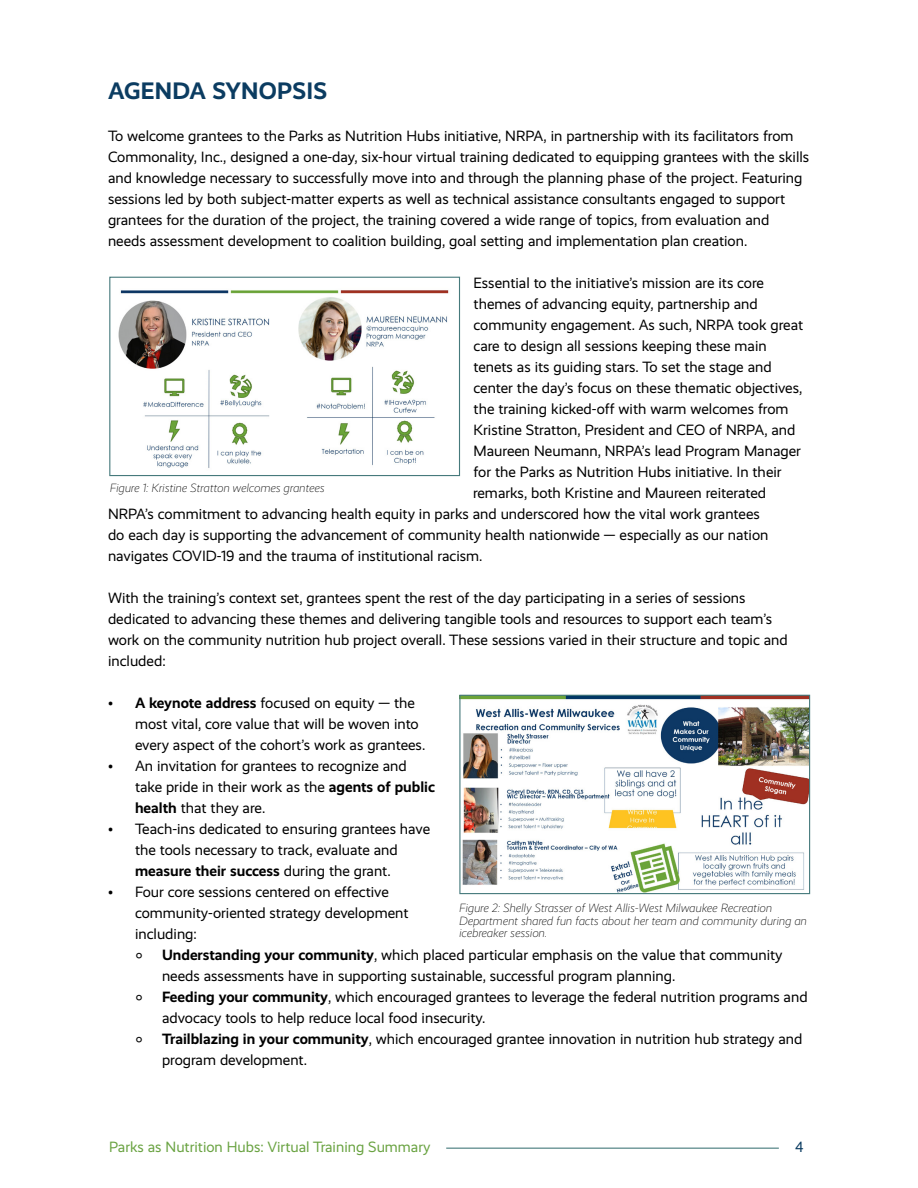
<style>
.page{position:relative;width:918px;height:1188px;background:#fff}
.page>*{position:absolute;margin:0;border:0;box-sizing:border-box;transform-origin:0 0}
.t1{font:700 24px "Realist";letter-spacing:.01em;color:#0b3c61}
.t2{font:15px/21px "Realist";color:#000}
.t3{font:15px "Realist";color:#6aa342}
.t4{font:15px "Realist";color:#0b3c61}
.t5{font:italic 300 12px/12.8px "Realist";color:#000}
.s1{font-weight:700}
</style>
<div class="page">
<hr style="left:446px;top:1148px;width:333px;height:1px;background:#467a7c">
<img style="left:118px;top:290px;width:331px;height:178px">
<div style="left:109px;top:277px;width:351px;height:199px;border:1px solid #467a7c"></div>
<img style="left:461px;top:697px;width:347px;height:195px">
<div style="left:459px;top:695px;width:351px;height:199px;border:1px solid #467a7c"></div>
<h1 class="t1" style="left:108px;top:77px;width:221px">AGENDA SYNOPSIS</h1>
<p class="t2" style="left:108px;top:126px;width:703px">To welcome grantees to the Parks as Nutrition Hubs initiative, NRPA, in partnership with its facilitators from Commonality, Inc., designed a one-day, six-hour virtual training dedicated to equipping grantees with the skills and knowledge necessary to successfully move into and through the planning phase of the project. Featuring sessions led by both subject-matter experts as well as technical assistance consultants engaged to support grantees for the duration of the project, the training covered a wide range of topics, from evaluation and needs assessment development to coalition building, goal setting and implementation plan creation.</p>
<p class="t2" style="left:474px;top:273px;width:292px">Essential to the initiative’s mission are its core</p>
<p class="t2" style="left:474px;top:294px;width:286px">themes of advancing equity, partnership and</p>
<p class="t2" style="left:474px;top:315px;width:331px">community engagement. As such, NRPA took great</p>
<p class="t2" style="left:474px;top:336px;width:295px">care to design all sessions keeping these main</p>
<p class="t2" style="left:474px;top:357px;width:300px">tenets as its guiding stars. To set the stage and</p>
<p class="t2" style="left:474px;top:378px;width:330px">center the day’s focus on these thematic objectives,</p>
<p class="t2" style="left:474px;top:399px;width:316px">the training kicked-off with warm welcomes from</p>
<p class="t2" style="left:474px;top:420px;width:323px">Kristine Stratton, President and CEO of NRPA, and</p>
<p class="t2" style="left:474px;top:441px;width:329px">Maureen Neumann, NRPA’s lead Program Manager</p>
<p class="t2" style="left:474px;top:462px;width:310px">for the Parks as Nutrition Hubs initiative. In their</p>
<p class="t2" style="left:473px;top:483px;width:295px">remarks, both Kristine and Maureen reiterated</p>
<p class="t2" style="left:108px;top:504px;width:653px">NRPA’s commitment to advancing health equity in parks and underscored how the vital work grantees</p>
<p class="t2" style="left:108px;top:525px;width:662px">do each day is supporting the advancement of community health nationwide — especially as our nation</p>
<p class="t2" style="left:108px;top:546px;width:376px">navigates COVID-19 and the trauma of institutional racism.</p>
<p class="t2" style="left:108px;top:588px;width:681px">With the training’s context set, grantees spent the rest of the day participating in a series of sessions dedicated to advancing these themes and delivering tangible tools and resources to support each team’s work on the community nutrition hub project overall. These sessions varied in their structure and topic and included:</p>
<p class="t2" style="left:135px;top:693px;width:292px;text-indent:-27px">• <span class="s1">A keynote address</span> focused on equity — the most vital, core value that will be woven into every aspect of the cohort’s work as grantees.</p>
<p class="t2" style="left:135px;top:756px;width:302px;text-indent:-27px">• An invitation for grantees to recognize and take pride in their work as the <span class="s1">agents of public health</span> that they are.</p>
<p class="t2" style="left:135px;top:819px;width:297px;text-indent:-27px">• Teach-ins dedicated to ensuring grantees have the tools necessary to track, evaluate and <span class="s1">measure their success</span> during the grant.</p>
<p class="t2" style="left:135px;top:882px;width:275px;text-indent:-27px">• Four core sessions centered on effective community-oriented strategy development including:</p>
<p class="t2" style="left:162px;top:945px;width:622px;text-indent:-27px">○ <span class="s1">Understanding your community</span>, which placed particular emphasis on the value that community needs assessments have in supporting sustainable, successful program planning.</p>
<p class="t2" style="left:162px;top:987px;width:647px;text-indent:-27px">○ <span class="s1">Feeding your community</span>, which encouraged grantees to leverage the federal nutrition programs and advocacy tools to help reduce local food insecurity.</p>
<p class="t2" style="left:162px;top:1029px;width:642px;text-indent:-27px">○ <span class="s1">Trailblazing in your community</span>, which encouraged grantee innovation in nutrition hub strategy and program development.</p>
<p class="t5" style="left:110px;top:482px;width:216px">Figure 1: Kristine Stratton welcomes grantees</p>
<p class="t5" style="left:459px;top:902px;width:349px">Figure 2: Shelly Strasser of West Allis-West Milwaukee Recreation<br>Department shared fun facts about her team and community during an icebreaker session.</p>
<p class="t3" style="left:109px;top:1139px;width:323px">Parks as Nutrition Hubs: Virtual Training Summary</p>
<p class="t4" style="left:795px;top:1139px;width:10px">4</p>
</div>
